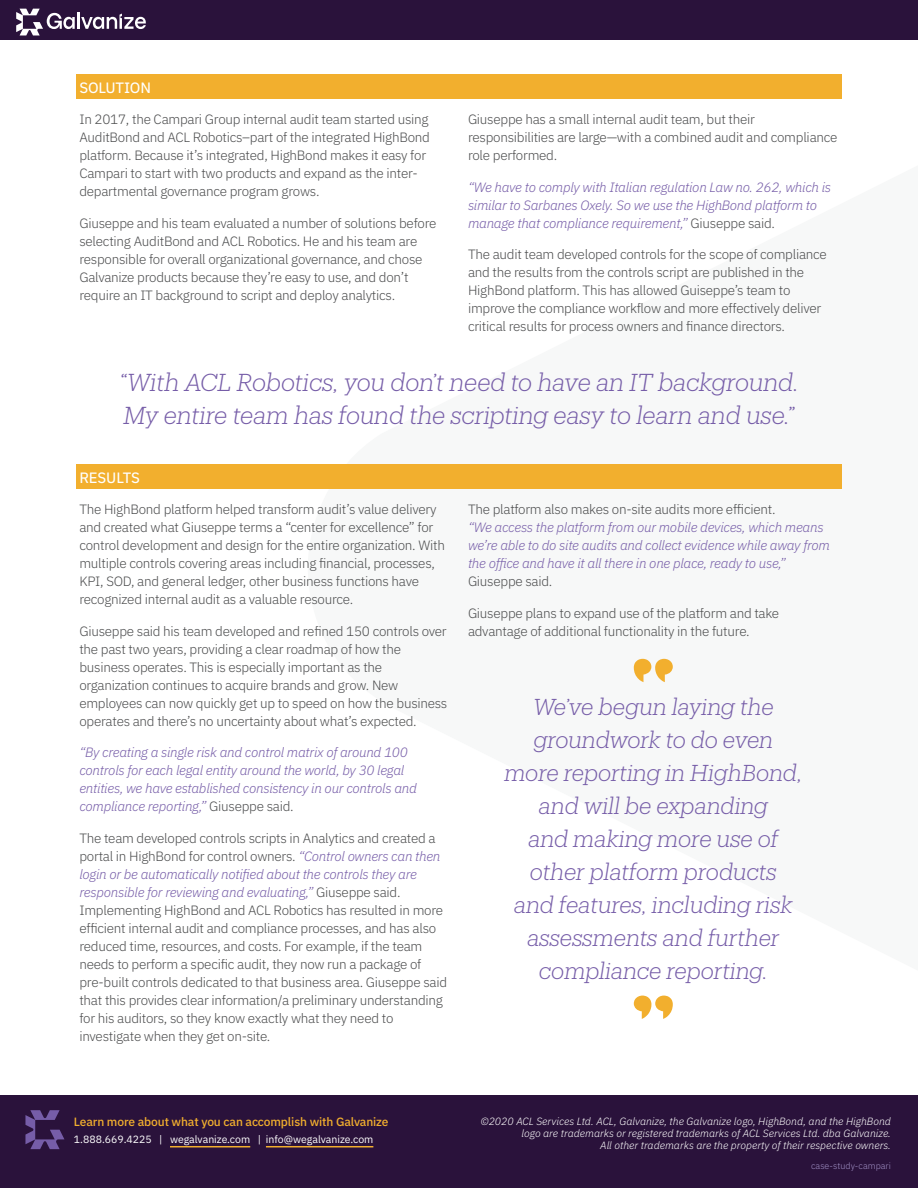
<style>
.page{position:relative;width:918px;height:1188px;background:#fff}
.page>*{position:absolute;margin:0;border:0;box-sizing:border-box;transform-origin:0 0}
.InlineQuotes{font:italic 300 24px/33px "Produkt";letter-spacing:-.005em;color:#765da8}
.InlineQuotes-2{font:italic 300 22.5px/33px "Produkt";color:#765da8;text-align:center}
.Subheads{font:15px "IBM Plex Sans Text";letter-spacing:-.01em;color:#fff}
.Bodycopy{font:300 13.5px/18px "IBM Plex Sans";letter-spacing:-.02em;color:#4b4c4d}
.Bodycopy-2{font:italic 300 13.5px/18px "IBM Plex Sans";letter-spacing:-.02em;color:#765da8}
.t1{font:500 12px "IBM Plex Sans";letter-spacing:-.01em;color:#f2af2e}
.t2{font:italic 300 10.5px/12px "IBM Plex Sans";color:#fff;text-align:right}
.t3{font:10.5px "IBM Plex Sans";color:#fff}
.t4{font:300 9px "IBM Plex Sans";color:#a191c5}
.s1{font-style:normal;color:#4b4c4d}
.s2{font-style:italic;color:#765da8}
</style>
<div class="page">
<div style="left:0;top:1095px;width:918px;height:93px;background:#2a123b"></div>
<svg style="left:25px;top:1110px;width:39px;height:39px"></svg>
<hr style="left:170px;top:1146px;width:80px;height:1px;background:#f2af2e">
<hr style="left:266px;top:1146px;width:107px;height:1px;background:#f2af2e">
<div style="left:76px;top:74px;width:766px;height:25px;background:#f2af2e"></div>
<div style="left:76px;top:464px;width:766px;height:25px;background:#f2af2e"></div>
<svg style="left:634px;top:659px;width:39px;height:23px"></svg>
<svg style="left:634px;top:996px;width:39px;height:23px"></svg>
<div style="left:0;top:0;width:918px;height:40px;background:#2a123b"></div>
<hr style="left:77px;top:13px;width:3px;height:16px;background:#fff">
<svg style="left:81px;top:14px;width:65px;height:15px"></svg>
<svg style="left:16px;top:9px;width:59px;height:26px"></svg>
<p class="Subheads" style="left:79px;top:76px;width:73px">SOLUTION</p>
<p class="Bodycopy" style="left:79px;top:109px;width:352px">In 2017, the Campari Group internal audit team started using AuditBond and ACL Robotics–part of the integrated HighBond platform. Because it’s integrated, HighBond makes it easy for Campari to start with two products and expand as the inter&shy;departmental governance program grows.</p>
<p class="Bodycopy" style="left:79px;top:213px;width:359px">Giuseppe and his team evaluated a number of solutions before selecting AuditBond and ACL Robotics. He and his team are responsible for overall organizational governance, and chose Galvanize products because they’re easy to use, and don’t require an IT background to script and deploy analytics.</p>
<p class="Bodycopy" style="left:468px;top:109px;width:371px">Giuseppe has a small internal audit team, but their responsibilities are large—with a combined audit and compliance role performed.</p>
<p class="Bodycopy-2" style="left:468px;top:177px;width:365px">“We have to comply with Italian regulation Law no. 262, which is similar to Sarbanes Oxely. So we use the HighBond platform to manage that compliance requirement,” <span class="s1">Giuseppe said.</span></p>
<p class="Bodycopy" style="left:468px;top:244px;width:360px">The audit team developed controls for the scope of compliance and the results from the controls script are published in the HighBond platform. This has allowed Guiseppe’s team to improve the compliance workflow and more effectively deliver critical results for process owners and finance directors.</p>
<p class="InlineQuotes" style="left:119px;top:365px;width:681px">“With ACL Robotics, you don’t need to have an IT background.<br>My entire team has found the scripting easy to learn and use.”</p>
<p class="Subheads" style="left:79px;top:466px;width:62px">RESULTS</p>
<p class="Bodycopy" style="left:79px;top:499px;width:367px">The HighBond platform helped transform audit’s value delivery and created what Giuseppe terms a “center for excellence” for control development and design for the entire organization. With multiple controls covering areas including financial, processes, KPI, SOD, and general ledger, other business functions have recognized internal audit as a valuable resource.</p>
<p class="Bodycopy" style="left:79px;top:621px;width:370px">Giuseppe said his team developed and refined 150 controls over the past two years, providing a clear roadmap of how the business operates. This is especially important as the organization continues to acquire brands and grow. New employees can now quickly get up to speed on how the business operates and there’s no uncertainty about what’s expected.</p>
<p class="Bodycopy-2" style="left:79px;top:742px;width:339px">“By creating a single risk and control matrix of around 100 controls for each legal entity around the world, by 30 legal entities, we have established consistency in our controls and compliance reporting,” <span class="s1">Giuseppe said.</span></p>
<p class="Bodycopy" style="left:79px;top:828px;width:369px">The team developed controls scripts in Analytics and created a portal in HighBond for control owners. <span class="s2">“Control owners can then login or be automatically notified about the controls they are responsible for reviewing and evaluating,”</span> Giuseppe said.<br>Implementing HighBond and ACL Robotics has resulted in more efficient internal audit and compliance processes, and has also reduced time, resources, and costs. For example, if the team needs to perform a specific audit, they now run a package of pre-built controls dedicated to that business area. Giuseppe said that this provides clear information/a preliminary understanding for his auditors, so they know exactly what they need to investigate when they get on-site.</p>
<p class="Bodycopy-2" style="left:468px;top:499px;width:364px"><span class="s1">The platform also makes on-site audits more efficient.<br></span>“We access the platform from our mobile devices, which means we’re able to do site audits and collect evidence while away from the office and have it all there in one place, ready to use,” <span class="s1">Giuseppe said.</span></p>
<p class="Bodycopy" style="left:468px;top:603px;width:313px">Giuseppe plans to expand use of the platform and take advantage of additional functionality in the future.</p>
<p class="InlineQuotes-2" style="left:504px;top:689px;width:299px">We’ve begun laying the groundwork to do even more reporting in HighBond, and will be expanding<br>and making more use of other platform products<br>and features, including risk assessments and further compliance reporting.</p>
<p class="t1" style="left:74px;top:1112px;width:316px">Learn more about what you can accomplish with Galvanize</p>
<p class="t3" style="left:74px;top:1131px;width:301px">1.888.669.4225 | wegalvanize.com | info@wegalvanize.com</p>
<p class="t2" style="left:481px;top:1115px;width:412px">©2020 ACL Services Ltd. ACL, Galvanize, the Galvanize logo, HighBond, and the HighBond logo are trademarks or registered trademarks of ACL Services Ltd. dba Galvanize.<br>All other trademarks are the property of their respective owners.</p>
<p class="t4" style="left:811px;top:1159px;width:81px">case-study-campari</p>
</div>
